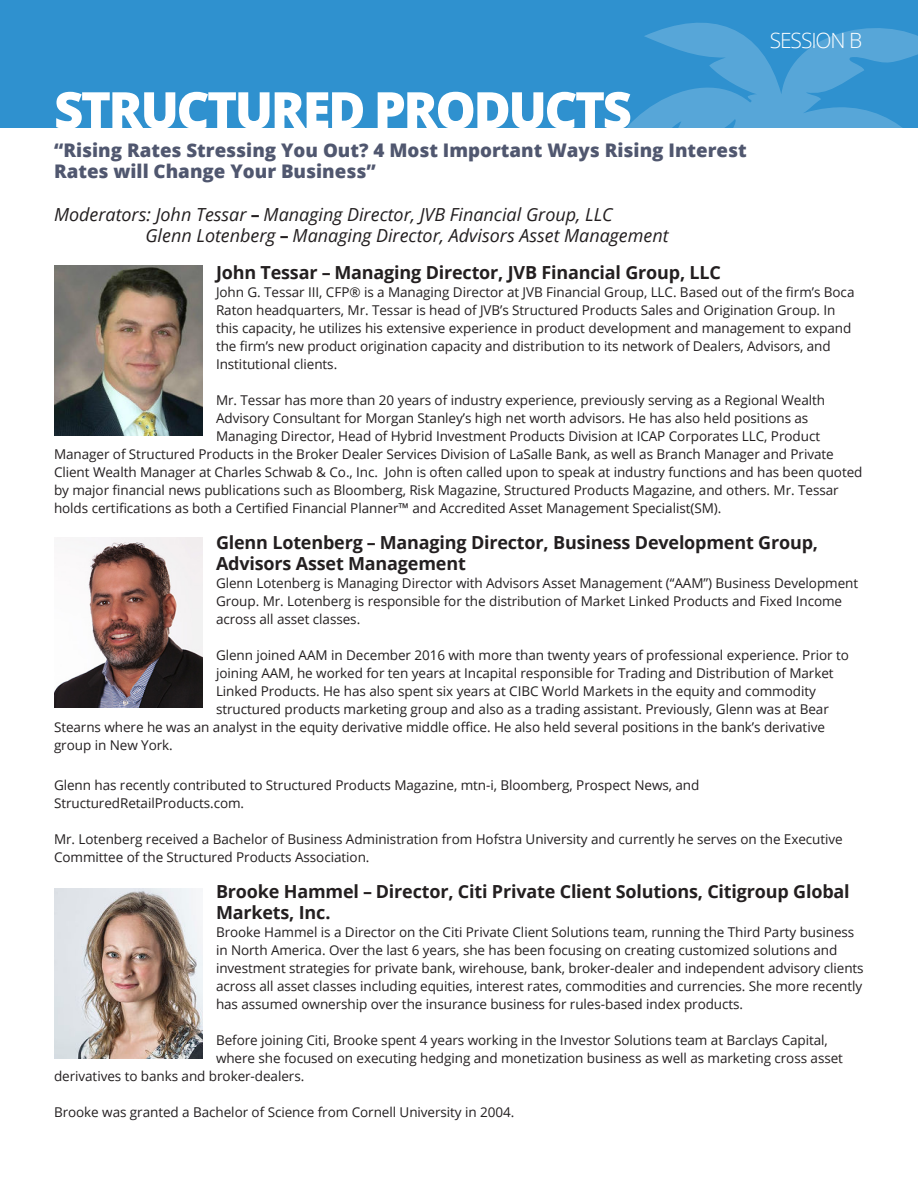
<style>
.page{position:relative;width:918px;height:1188px;background:#fff}
.page>*{position:absolute;margin:0;border:0;box-sizing:border-box;transform-origin:0 0}
.t1{font:800 51px "Open Sans";letter-spacing:-.05em;color:#fff}
.t2{font:300 21px "Open Sans";letter-spacing:-.05em;color:#fff}
.t3{font:800 18.75px/21px "Open Sans";color:#50576f}
.t4{font:700 18px/21px "Open Sans";letter-spacing:-.01em;color:#231f20}
.t5{font:italic 18px/21.6px "Open Sans";color:#231f20}
.t6{font:13.5px/18px "Open Sans";letter-spacing:-.005em;color:#231f20}
.s1{font-weight:700;font-style:normal}
</style>
<div class="page">
<div style="left:0;top:0;width:918px;height:127px;background:#2f91cf"></div>
<svg style="left:601px;top:22px;width:317px;height:106px"></svg>
<svg style="left:824px;top:104px;width:63px;height:24px"></svg>
<img style="left:54px;top:265px;width:148px;height:170px">
<img style="left:54px;top:537px;width:148px;height:170px">
<img style="left:54px;top:888px;width:148px;height:170px">
<h1 class="t1" style="left:54px;top:89px;width:579px">STRUCTURED PRODUCTS</h1>
<h2 class="t2" style="left:770px;top:28px;width:94px">SESSION B</h2>
<h3 class="t3" style="left:54px;top:142px;width:694px">“Rising Rates Stressing You Out? 4 Most Important Ways Rising Interest<br>Rates will Change Your Business”</h3>
<h3 class="t5" style="left:145px;top:205px;width:525px;text-indent:-91px">Moderators: John Tessar <span class="s1">–</span> Managing Director, JVB Financial Group, LLC<br>Glenn Lotenberg <span class="s1">–</span> Managing Director, Advisors Asset Management</h3>
<h3 class="t4" style="left:216px;top:264px;width:507px">John Tessar – Managing Director, JVB Financial Group, LLC</h3>
<p class="t6" style="left:216px;top:283px;width:640px">John G. Tessar III, CFP® is a Managing Director at JVB Financial Group, LLC. Based out of the firm’s Boca Raton headquarters, Mr. Tessar is head of JVB’s Structured Products Sales and Origination Group. In this capacity, he utilizes his extensive experience in product development and management to expand the firm’s new product origination capacity and distribution to its network of Dealers, Advisors, and Institutional clients.</p>
<p class="t6" style="left:216px;top:393px;width:611px">Mr. Tessar has more than 20 years of industry experience, previously serving as a Regional Wealth</p>
<p class="t6" style="left:216px;top:411px;width:594px">Advisory Consultant for Morgan Stanley’s high net worth advisors. He has also held positions as</p>
<p class="t6" style="left:216px;top:429px;width:606px">Managing Director, Head of Hybrid Investment Products Division at ICAP Corporates LLC, Product</p>
<p class="t6" style="left:54px;top:447px;width:781px">Manager of Structured Products in the Broker Dealer Services Division of LaSalle Bank, as well as Branch Manager and Private</p>
<p class="t6" style="left:54px;top:463px;width:810px">Client Wealth Manager at Charles Schwab &amp; Co., Inc. John is often called upon to speak at industry functions and has been quoted</p>
<p class="t6" style="left:54px;top:481px;width:786px">by major financial news publications such as Bloomberg, Risk Magazine, Structured Products Magazine, and others. Mr. Tessar</p>
<p class="t6" style="left:54px;top:499px;width:669px">holds certifications as both a Certified Financial Planner™ and Accredited Asset Management Specialist(SM).</p>
<h3 class="t4" style="left:216px;top:534px;width:604px">Glenn Lotenberg – Managing Director, Business Development Group,<br>Advisors Asset Management</h3>
<p class="t6" style="left:216px;top:576px;width:644px">Glenn Lotenberg is Managing Director with Advisors Asset Management (“AAM”) Business Development<br>Group. Mr. Lotenberg is responsible for the distribution of Market Linked Products and Fixed Income across all asset classes.</p>
<p class="t6" style="left:216px;top:648px;width:634px">Glenn joined AAM in December 2016 with more than twenty years of professional experience. Prior to</p>
<p class="t6" style="left:216px;top:666px;width:619px">joining AAM, he worked for ten years at Incapital responsible for Trading and Distribution of Market</p>
<p class="t6" style="left:216px;top:684px;width:601px">Linked Products. He has also spent six years at CIBC World Markets in the equity and commodity</p>
<p class="t6" style="left:216px;top:702px;width:614px">structured products marketing group and also as a trading assistant. Previously, Glenn was at Bear</p>
<p class="t6" style="left:54px;top:718px;width:772px">Stearns where he was an analyst in the equity derivative middle office. He also held several positions in the bank’s derivative</p>
<p class="t6" style="left:54px;top:736px;width:120px">group in New York.</p>
<p class="t6" style="left:54px;top:777px;width:647px">Glenn has recently contributed to Structured Products Magazine, mtn-i, Bloomberg, Prospect News, and<br>StructuredRetailProducts.com.</p>
<p class="t6" style="left:54px;top:831px;width:790px">Mr. Lotenberg received a Bachelor of Business Administration from Hofstra University and currently he serves on the Executive<br>Committee of the Structured Products Association.</p>
<h3 class="t4" style="left:216px;top:883px;width:635px">Brooke Hammel – Director, Citi Private Client Solutions, Citigroup Global<br>Markets, Inc.</h3>
<p class="t6" style="left:216px;top:924px;width:649px">Brooke Hammel is a Director on the Citi Private Client Solutions team, running the Third Party business in North America. Over the last 6 years, she has been focusing on creating customized solutions and investment strategies for private bank, wirehouse, bank, broker-dealer and independent advisory clients across all asset classes including equities, interest rates, commodities and currencies. She more recently has assumed ownership over the insurance business for rules-based index products.</p>
<p class="t6" style="left:216px;top:1032px;width:613px">Before joining Citi, Brooke spent 4 years working in the Investor Solutions team at Barclays Capital,</p>
<p class="t6" style="left:216px;top:1050px;width:629px">where she focused on executing hedging and monetization business as well as marketing cross asset</p>
<p class="t6" style="left:54px;top:1068px;width:252px">derivatives to banks and broker-dealers.</p>
<p class="t6" style="left:54px;top:1104px;width:462px">Brooke was granted a Bachelor of Science from Cornell University in 2004.</p>
</div>
